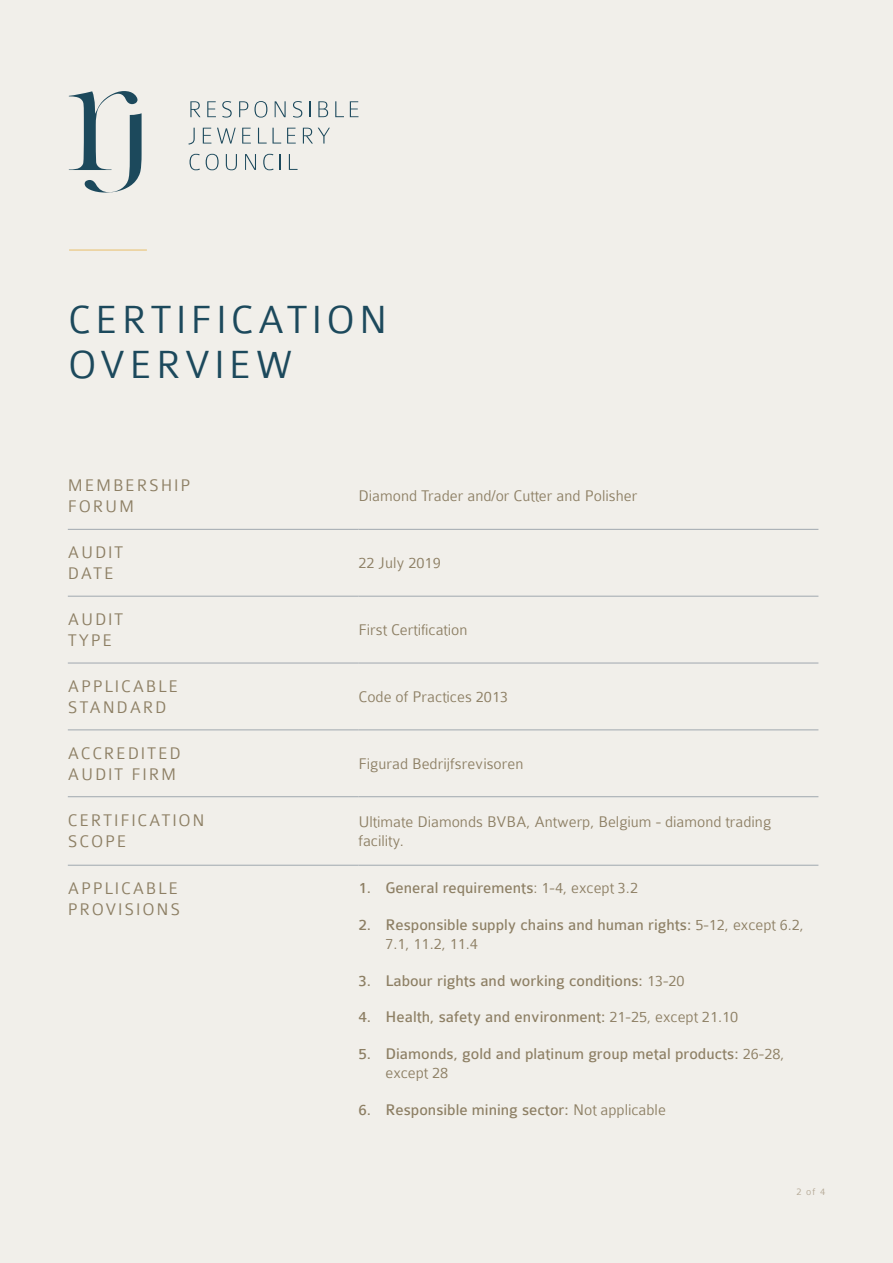
<style>
.page{position:relative;width:893px;height:1263px;background:#f1efea}
.page>*{position:absolute;margin:0;border:0;box-sizing:border-box;transform-origin:0 0}
.t1{font:300 42px/45px "Colaborate";letter-spacing:.1em;color:#1c495c}
.t2{font:300 18px/21px "Colaborate";letter-spacing:.1em;color:#8d7f64}
.t3{font:16.5px/19.5px "Colaborate";color:#8d7f64}
.t4{font:300 16.5px/19.5px "Colaborate";color:#8d7f64}
.t5{font:300 10.5px "Colaborate";color:#b5a996}
.s1{font-weight:300}
</style>
<div class="page">
<hr style="left:69px;top:249px;width:78px;height:2px;background:#e9c378">
<svg style="left:68px;top:96px;width:291px;height:75px"></svg>
<svg style="left:69px;top:91px;width:73px;height:102px"></svg>
<svg style="left:190px;top:101px;width:10px;height:16px"></svg>
<svg style="left:207px;top:101px;width:9px;height:16px"></svg>
<svg style="left:222px;top:101px;width:10px;height:17px"></svg>
<svg style="left:239px;top:101px;width:9px;height:16px"></svg>
<svg style="left:254px;top:101px;width:13px;height:17px"></svg>
<svg style="left:275px;top:101px;width:11px;height:16px"></svg>
<svg style="left:293px;top:101px;width:9px;height:17px"></svg>
<svg style="left:309px;top:101px;width:2px;height:16px"></svg>
<svg style="left:318px;top:101px;width:10px;height:16px"></svg>
<svg style="left:335px;top:101px;width:9px;height:16px"></svg>
<svg style="left:350px;top:101px;width:8px;height:16px"></svg>
<svg style="left:188px;top:128px;width:7px;height:17px"></svg>
<svg style="left:203px;top:128px;width:8px;height:16px"></svg>
<svg style="left:217px;top:128px;width:19px;height:16px"></svg>
<svg style="left:242px;top:128px;width:9px;height:16px"></svg>
<svg style="left:258px;top:128px;width:23px;height:16px"></svg>
<svg style="left:287px;top:128px;width:9px;height:16px"></svg>
<svg style="left:303px;top:128px;width:27px;height:16px"></svg>
<svg style="left:190px;top:154px;width:10px;height:16px"></svg>
<svg style="left:206px;top:154px;width:13px;height:16px"></svg>
<svg style="left:226px;top:154px;width:11px;height:16px"></svg>
<svg style="left:245px;top:154px;width:11px;height:16px"></svg>
<svg style="left:263px;top:154px;width:11px;height:16px"></svg>
<svg style="left:280px;top:154px;width:1px;height:16px"></svg>
<svg style="left:289px;top:154px;width:9px;height:16px"></svg>
<hr style="left:68px;top:529px;width:290px;height:1px;background:#a0a8af">
<hr style="left:358px;top:529px;width:460px;height:1px;background:#a0a8af">
<hr style="left:68px;top:596px;width:290px;height:1px;background:#a0a8af">
<hr style="left:358px;top:596px;width:460px;height:1px;background:#a0a8af">
<hr style="left:68px;top:663px;width:290px;height:1px;background:#a0a8af">
<hr style="left:358px;top:663px;width:460px;height:1px;background:#a0a8af">
<hr style="left:68px;top:730px;width:290px;height:1px;background:#a0a8af">
<hr style="left:358px;top:730px;width:460px;height:1px;background:#a0a8af">
<hr style="left:68px;top:796px;width:290px;height:1px;background:#a0a8af">
<hr style="left:358px;top:796px;width:460px;height:1px;background:#a0a8af">
<hr style="left:68px;top:865px;width:290px;height:1px;background:#a0a8af">
<hr style="left:358px;top:865px;width:460px;height:1px;background:#a0a8af">
<h1 class="t1" style="left:68px;top:298px;width:321px">CERTIFICATION<br>OVERVIEW</h1>
<p class="t2" style="left:68px;top:475px;width:124px">MEMBERSHIP<br>FORUM</p>
<p class="t4" style="left:358px;top:486px;width:280px">Diamond Trader and/or Cutter and Polisher</p>
<p class="t2" style="left:68px;top:542px;width:57px">AUDIT<br>DATE</p>
<p class="t4" style="left:358px;top:553px;width:84px">22 July 2019</p>
<p class="t2" style="left:68px;top:609px;width:57px">AUDIT<br>TYPE</p>
<p class="t4" style="left:358px;top:620px;width:111px">First Certification</p>
<p class="t2" style="left:68px;top:676px;width:112px">APPLICABLE<br>STANDARD</p>
<p class="t4" style="left:358px;top:687px;width:151px">Code of Practices 2013</p>
<p class="t2" style="left:68px;top:742px;width:114px">ACCREDITED<br>AUDIT FIRM</p>
<p class="t4" style="left:358px;top:754px;width:167px">Figurad Bedrijfsrevisoren</p>
<p class="t2" style="left:68px;top:810px;width:138px">CERTIFICATION<br>SCOPE</p>
<p class="t4" style="left:358px;top:812px;width:414px">Ultimate Diamonds BVBA, Antwerp, Belgium - diamond trading facility.</p>
<p class="t2" style="left:68px;top:878px;width:114px">APPLICABLE<br>PROVISIONS</p>
<p class="t3" style="left:358px;top:878px;width:281px">1. General requirements<span class="s1">: 1-4, except 3.2</span></p>
<p class="t3" style="left:385px;top:915px;width:420px;text-indent:-27px">2. Responsible supply chains and human rights: <span class="s1">5-12, except 6.2,<br>7.1, 11.2, 11.4</span></p>
<p class="t3" style="left:358px;top:971px;width:328px">3. Labour rights and working conditions: <span class="s1">13-20</span></p>
<p class="t3" style="left:358px;top:1007px;width:381px">4. Health, safety and environment: <span class="s1">21-25, except 21.10</span></p>
<p class="t3" style="left:385px;top:1044px;width:401px;text-indent:-27px">5. Diamonds, gold and platinum group metal products: <span class="s1">26-28, except 28</span></p>
<p class="t3" style="left:358px;top:1100px;width:309px">6. Responsible mining sector: <span class="s1">Not applicable</span></p>
<p class="t5" style="left:796px;top:1186px;width:30px">2 of 4</p>
</div>
